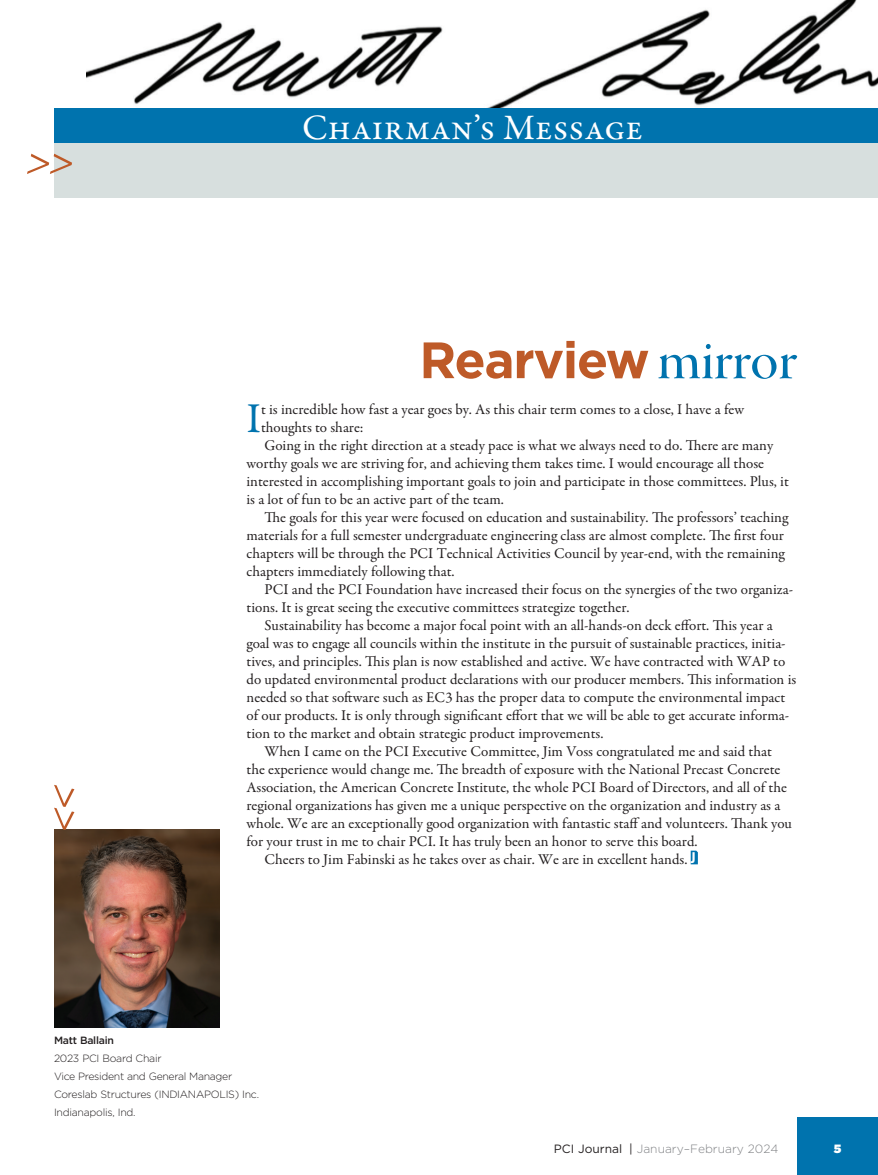
<style>
.page{position:relative;width:878px;height:1175px;background:#fff}
.page>*{position:absolute;margin:0;border:0;box-sizing:border-box;transform-origin:0 0}
.Blue_head{font:700 51px "Gotham";letter-spacing:-.025em;color:#be5a28}
.Body_First_drop{font:42.75px "Garamond Premr Pro";color:#0073ae}
.t1{font:36px "Garamond Premr Pro";letter-spacing:.01em;color:#fff}
.Bug{font:700 condensed 16.05px "Myriad Pro";color:#fff}
.Body{font:15px/18px "Garamond Premr Pro";color:#231f20}
.Body_First_drop-2{font:15px/18px "Garamond Premr Pro";color:#231f20}
.t2{font:300 12px "Gotham";color:#808285}
.t3{font:900 12px "Gotham";color:#fff}
.Title_and_info{font:300 10.5px "Gotham";letter-spacing:-.025em;color:#231f20}
.Name{font:500 10.5px "Gotham";letter-spacing:-.025em;color:#231f20}
.s1{font-family:"Garamond Premr Pro Med Disp";font-weight:400;font-size:63px;color:#0073ae}
.s2{font-weight:400;color:#231f20}
</style>
<div class="page">
<img style="left:86px;top:0;width:792px;height:108px">
<img style="left:54px;top:830px;width:165px;height:198px">
<div style="left:54px;top:109px;width:824px;height:88px;background:#d7dfde"></div>
<svg style="left:27px;top:154px;width:45px;height:20px"></svg>
<div style="left:54px;top:108px;width:824px;height:34px;background:#0073ae"></div>
<div style="left:796px;top:1117px;width:82px;height:57px;background:#0073ae"></div>
<svg style="left:54px;top:784px;width:20px;height:46px"></svg>
<svg style="left:690px;top:850px;width:7px;height:14px"></svg>
<h3 class="t1" style="left:302px;top:106px;width:342px">Chairman’s Message</h3>
<p class="Blue_head" style="left:419px;top:326px;width:379px">Rearview <span class="s1">mirror</span></p>
<p class="Body_First_drop" style="left:246px;top:393px;width:16px">I</p>
<p class="Body_First_drop-2" style="left:261px;top:401px;width:484px">t is incredible how fast a year goes by. As this chair term comes to a close, I have a few thoughts to share:</p>
<p class="Body" style="left:246px;top:437px;width:544px;text-indent:18px">Going in the right direction at a steady pace is what we always need to do. There are many worthy goals we are striving for, and achieving them takes time. I would encourage all those interested in accomplishing important goals to join and participate in those committees. Plus, it is a lot of fun to be an active part of the team.</p>
<p class="Body" style="left:246px;top:509px;width:543px;text-indent:18px">The goals for this year were focused on education and sustainability. The professors’ teaching materials for a full semester undergraduate engineering class are almost complete. The first four chapters will be through the PCI Technical Activities Council by year-end, with the remaining chapters immediately following that.</p>
<p class="Body" style="left:246px;top:581px;width:548px;text-indent:18px">PCI and the PCI Foundation have increased their focus on the synergies of the two organiza&shy;tions. It is great seeing the executive committees strategize together.</p>
<p class="Body" style="left:246px;top:617px;width:551px;text-indent:18px">Sustainability has become a major focal point with an all-hands-on deck effort. This year a goal was to engage all councils within the institute in the pursuit of sustainable practices, initia&shy;tives, and principles. This plan is now established and active. We have contracted with WAP to do updated environmental product declarations with our producer members. This information is needed so that software such as EC3 has the proper data to compute the environmental impact of our products. It is only through significant effort that we will be able to get accurate informa&shy;tion to the market and obtain strategic product improvements.</p>
<p class="Body" style="left:246px;top:743px;width:547px;text-indent:18px">When I came on the PCI Executive Committee, Jim Voss congratulated me and said that the experience would change me. The breadth of exposure with the National Precast Concrete Association, the American Concrete Institute, the whole PCI Board of Directors, and all of the regional organizations has given me a unique perspective on the organization and industry as a whole. We are an exceptionally good organization with fantastic staff and volunteers. Thank you for your trust in me to chair PCI. It has truly been an honor to serve this board.</p>
<p class="Body" style="left:264px;top:851px;width:424px">Cheers to Jim Fabinski as he takes over as chair. We are in excellent hands.</p>
<p class="Bug" style="left:690px;top:847px;width:6px">J</p>
<p class="Name" style="left:54px;top:1033px;width:61px">Matt Ballain</p>
<p class="Title_and_info" style="left:54px;top:1052px;width:109px">2023 PCI Board Chair</p>
<p class="Title_and_info" style="left:54px;top:1070px;width:180px">Vice President and General Manager</p>
<p class="Title_and_info" style="left:54px;top:1088px;width:207px">Coreslab Structures (INDIANAPOLIS) Inc.</p>
<p class="Title_and_info" style="left:54px;top:1106px;width:83px">Indianapolis, Ind.</p>
<p class="t2" style="left:553px;top:1141px;width:226px"><span class="s2">PCI Journal</span> <span class="s2">|</span> January–February 2024</p>
<p class="t3" style="left:833px;top:1139px;width:9px">5</p>
</div>
